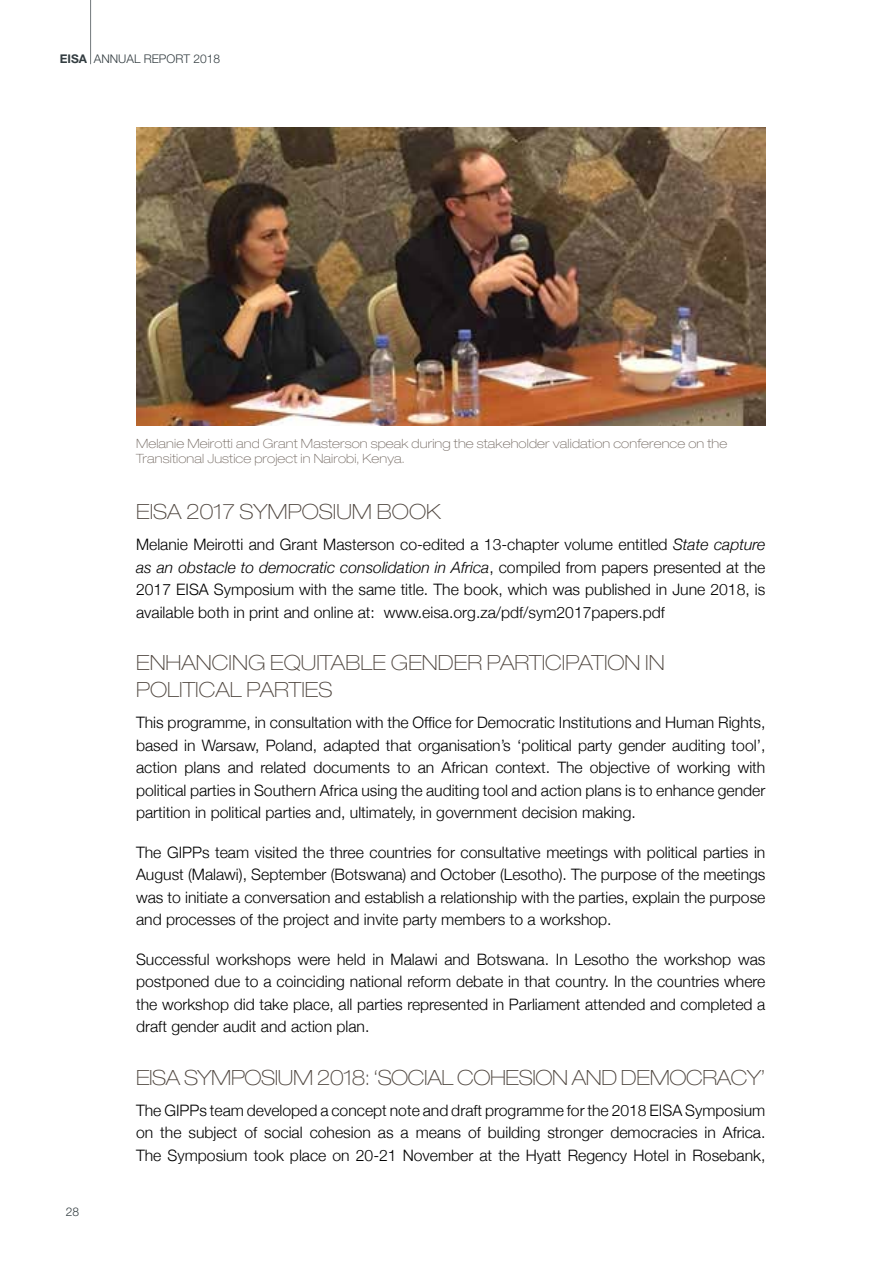
<style>
.page{position:relative;width:893px;height:1263px;background:#fff}
.page>*{position:absolute;margin:0;border:0;box-sizing:border-box;transform-origin:0 0}
.t1{font:100 expanded 21px/27px "Helvetica Neue LT Std";color:#4f463f}
.t2{font:100 expanded 21px "Helvetica Neue LT Std";letter-spacing:-.02em;color:#4f463f}
.t3{font:300 15.75px/22.5px "Helvetica Neue";color:#000;text-align:justify}
.t4{font:100 expanded 12.75px/15px "Helvetica Neue LT Std";letter-spacing:.01em;color:#766c65}
.t5{font:300 12px "Helvetica Neue LT Std";color:#333d41}
.s1{font-weight:700}
.s2{font-style:italic}
</style>
<div class="page">
<hr style="left:90px;top:0;width:1px;height:64px;background:#333d41">
<img style="left:136px;top:128px;width:629px;height:298px">
<p class="t5" style="left:60px;top:51px;width:162px"><span class="s1">EISA</span> ANNUAL REPORT 2018</p>
<p class="t5" style="left:66px;top:1205px;width:15px">28</p>
<p class="t4" style="left:136px;top:436px;width:593px">Melanie Meirotti and Grant Masterson speak during the stakeholder validation conference on the<br>Transitional Justice project in Nairobi, Kenya.</p>
<h1 class="t1" style="left:136px;top:498px;width:306px">EISA 2017 SYMPOSIUM BOOK</h1>
<p class="t3" style="left:136px;top:533px;width:631px">Melanie Meirotti and Grant Masterson co-edited a 13-chapter volume entitled <span class="s2">State capture as an obstacle to democratic consolidation in Africa</span>, compiled from papers presented at the 2017 EISA Symposium with the same title. The book, which was published in June 2018, is available both in print and online at: www.eisa.org.za/pdf/sym2017papers.pdf</p>
<h1 class="t1" style="left:136px;top:649px;width:530px">ENHANCING EQUITABLE GENDER PARTICIPATION IN<br>POLITICAL PARTIES</h1>
<p class="t3" style="left:136px;top:711px;width:631px">This programme, in consultation with the Office for Democratic Institutions and Human Rights, based in Warsaw, Poland, adapted that organisation’s ‘political party gender auditing tool’, action plans and related documents to an African context. The objective of working with political parties in Southern Africa using the auditing tool and action plans is to enhance gender partition in political parties and, ultimately, in government decision making.</p>
<p class="t3" style="left:136px;top:841px;width:631px">The GIPPs team visited the three countries for consultative meetings with political parties in August (Malawi), September (Botswana) and October (Lesotho). The purpose of the meetings was to initiate a conversation and establish a relationship with the parties, explain the purpose and processes of the project and invite party members to a workshop.</p>
<p class="t3" style="left:136px;top:948px;width:631px">Successful workshops were held in Malawi and Botswana. In Lesotho the workshop was postponed due to a coinciding national reform debate in that country. In the countries where the workshop did take place, all parties represented in Parliament attended and completed a draft gender audit and action plan.</p>
<h1 class="t2" style="left:136px;top:1065px;width:631px">EISA SYMPOSIUM 2018: ‘SOCIAL COHESION AND DEMOCRACY’</h1>
<p class="t3" style="left:136px;top:1099px;width:631px">The GIPPs team developed a concept note and draft programme for the 2018 EISA Symposium on the subject of social cohesion as a means of building stronger democracies in Africa.<br>The Symposium took place on 20-21 November at the Hyatt Regency Hotel in Rosebank,</p>
</div>
